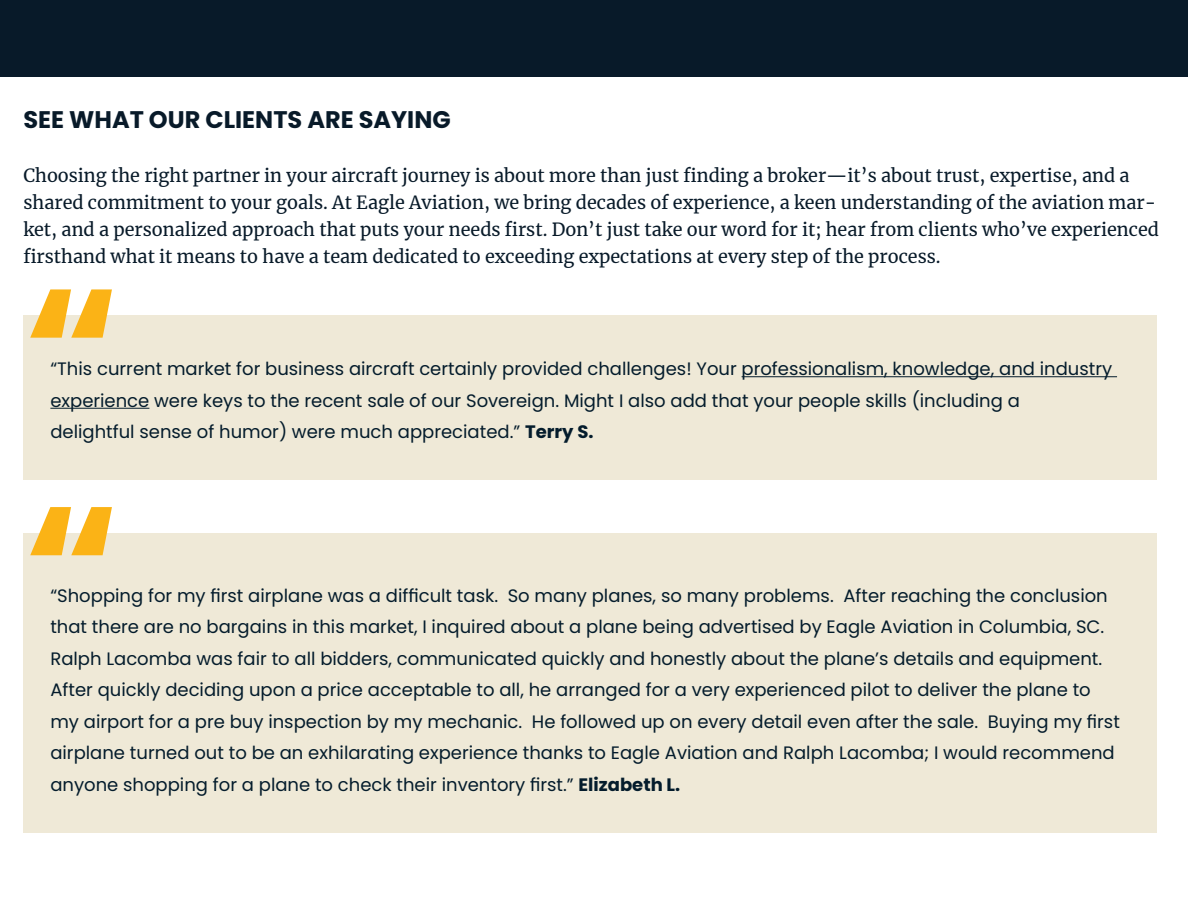
<style>
.page{position:relative;width:1188px;height:918px;background:#fff}
.page>*{position:absolute;margin:0;border:0;box-sizing:border-box;transform-origin:0 0}
.t1{font:700 180px "Poppins";color:#fbb316}
.t2{font:700 24px "Poppins";color:#081a29}
.t3{font:18px/31.5px "Poppins";color:#041c2c}
.t4{font:18px/27px "Merriweather";color:#081a29}
.s1{font-weight:700}
</style>
<div class="page">
<div style="left:23px;top:315px;width:1134px;height:165px;background:#efe9d7"></div>
<hr style="left:742px;top:376px;width:375px;height:1px;background:#041c2c">
<hr style="left:50px;top:408px;width:99px;height:1px;background:#041c2c">
<div style="left:0;top:0;width:1188px;height:77px;background:#081a29"></div>
<div style="left:23px;top:533px;width:1134px;height:299px;background:#efe9d7"></div>
<p class="t2" style="left:23px;top:106px;width:429px">SEE WHAT OUR CLIENTS ARE SAYING</p>
<p class="t4" style="left:23px;top:162px;width:1137px">Choosing the right partner in your aircraft journey is about more than just finding a broker—it’s about trust, expertise, and a shared commitment to your goals. At Eagle Aviation, we bring decades of experience, a keen understanding of the aviation mar&shy;ket, and a personalized approach that puts your needs first. Don’t just take our word for it; hear from clients who’ve experienced firsthand what it means to have a team dedicated to exceeding expectations at every step of the process.</p>
<p class="t1" style="left:23px;top:248px;width:99px">“</p>
<p class="t3" style="left:50px;top:353px;width:1063px">“This current market for business aircraft certainly provided challenges! Your professionalism, knowledge, and industry experience were keys to the recent sale of our Sovereign. Might I also add that your people skills (including a</p>
<p class="t3" style="left:50px;top:416px;width:545px">delightful sense of humor) were much appreciated.” <span class="s1">Terry S.</span></p>
<p class="t1" style="left:23px;top:466px;width:99px">“</p>
<p class="t3" style="left:50px;top:580px;width:1071px">“Shopping for my first airplane was a difficult task. So many planes, so many problems. After reaching the conclusion that there are no bargains in this market, I inquired about a plane being advertised by Eagle Aviation in Columbia, SC.<br>Ralph Lacomba was fair to all bidders, communicated quickly and honestly about the plane’s details and equipment.<br>After quickly deciding upon a price acceptable to all, he arranged for a very experienced pilot to deliver the plane to my airport for a pre buy inspection by my mechanic. He followed up on every detail even after the sale. Buying my first airplane turned out to be an exhilarating experience thanks to Eagle Aviation and Ralph Lacomba; I would recommend anyone shopping for a plane to check their inventory first.” <span class="s1">Elizabeth L.</span></p>
</div>
